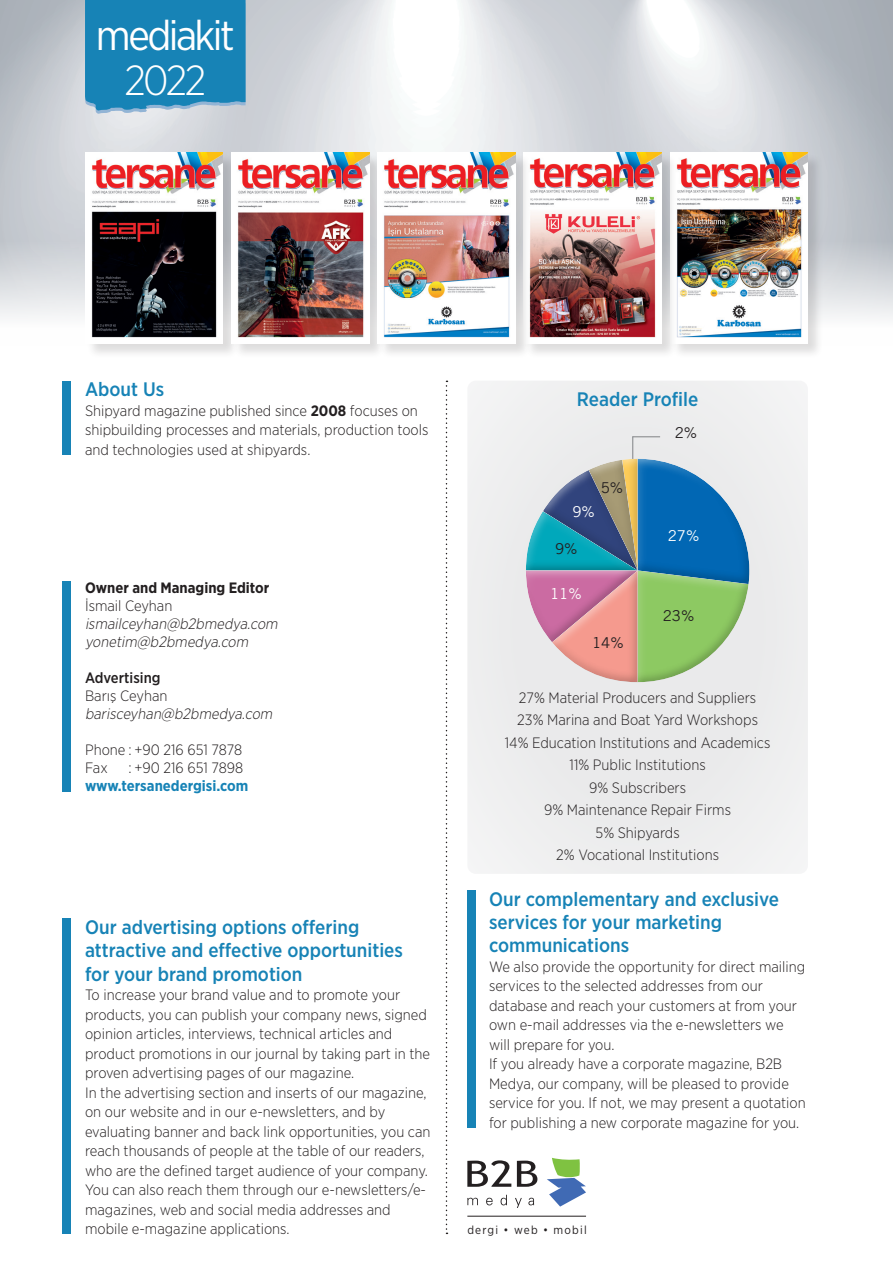
<style>
.page{position:relative;width:893px;height:1263px;background:#fff}
.page>*{position:absolute;margin:0;border:0;box-sizing:border-box;transform-origin:0 0}
.t1{font:42px "Gotham Narrow";letter-spacing:-.06em;color:#fff}
.t2{font:300 42px "Gotham Narrow";color:#fff}
.t3{font:500 19.5px/23.4px "Gotham Narrow";color:#1783b6}
.t4{font:300 15px/19.5px "Gotham Narrow";color:#231f20}
.t5{font:italic 300 15px/18px "Gotham Narrow";color:#231f20}
.t6{font:700 15px "Gotham Narrow";color:#231f20}
.t7{font:700 15px "Gotham Narrow";color:#1783b6}
.t8{font:15px "Trade Gothic TR";color:#231f20}
.t9{font:500 15px "Gotham Narrow";color:#231f20}
.t10{font:15px "Trade Gothic TR";color:#fff}
.t11{font:11.7px "Gotham Narrow";letter-spacing:.105em;color:#231f20}
.s1{font-weight:700}
</style>
<div class="page">
<img style="left:0;top:0;width:893px;height:318px">
<div style="left:467px;top:381px;width:341px;height:493px;background:#ededee;border-radius:9px"></div>
<svg style="left:446px;top:381px;width:1px;height:853px"></svg>
<svg style="left:467px;top:1198px;width:11px;height:7px"></svg>
<svg style="left:486px;top:1198px;width:7px;height:7px"></svg>
<svg style="left:501px;top:1195px;width:6px;height:10px"></svg>
<svg style="left:515px;top:1198px;width:7px;height:10px"></svg>
<svg style="left:528px;top:1198px;width:6px;height:7px"></svg>
<svg style="left:467px;top:1160px;width:70px;height:27px"></svg>
<svg style="left:547px;top:1158px;width:39px;height:48px"></svg>
<hr style="left:467px;top:1216px;width:119px;height:1px;background:#231f20">
<svg style="left:85px;top:0;width:161px;height:114px;background:#2488b9"></svg>
<div style="left:62px;top:381px;width:9px;height:74px;background:#1783b6"></div>
<div style="left:62px;top:581px;width:9px;height:210px;background:#1783b6"></div>
<div style="left:62px;top:918px;width:9px;height:316px;background:#1783b6"></div>
<div style="left:467px;top:890px;width:9px;height:238px;background:#1783b6"></div>
<div style="left:87px;top:154px;width:152px;height:205px;background:#231f20;opacity:.15"></div>
<img style="left:85px;top:152px;width:138px;height:191px">
<div style="left:233px;top:154px;width:152px;height:205px;background:#231f20;opacity:.15"></div>
<img style="left:231px;top:152px;width:138px;height:191px">
<div style="left:671px;top:154px;width:153px;height:205px;background:#231f20;opacity:.15"></div>
<img style="left:670px;top:152px;width:138px;height:191px">
<div style="left:525px;top:154px;width:152px;height:205px;background:#231f20;opacity:.15"></div>
<img style="left:524px;top:152px;width:137px;height:191px">
<div style="left:379px;top:154px;width:152px;height:205px;background:#231f20;opacity:.15"></div>
<img style="left:378px;top:152px;width:137px;height:191px">
<hr style="left:632px;top:436px;width:1px;height:33px;background:#808285">
<svg style="left:632px;top:436px;width:28px;height:1px"></svg>
<svg style="left:526px;top:459px;width:222px;height:223px"></svg>
<div style="left:635px;top:458px;width:96px;height:120px;background:#fff;opacity:.75"></div>
<div style="left:635px;top:478px;width:116px;height:109px;background:#231f20;opacity:.75"></div>
<h1 class="t1" style="left:96px;top:9px;width:140px">mediakit</h1>
<h1 class="t2" style="left:124px;top:54px;width:83px">2022</h1>
<h2 class="t3" style="left:85px;top:377px;width:81px">About Us</h2>
<p class="t4" style="left:85px;top:400px;width:345px">Shipyard magazine published since <span class="s1">2008</span> focuses on shipbuilding processes and materials, production tools and technologies used at shipyards.</p>
<p class="t6" style="left:85px;top:578px;width:186px">Owner and Managing Editor</p>
<p class="t4" style="left:85px;top:596px;width:89px">İsmail Ceyhan</p>
<p class="t5" style="left:85px;top:615px;width:197px">ismailceyhan@b2bmedya.com yonetim@b2bmedya.com</p>
<p class="t9" style="left:85px;top:669px;width:77px">Advertising</p>
<p class="t4" style="left:85px;top:686px;width:84px">Barış Ceyhan</p>
<p class="t5" style="left:85px;top:705px;width:192px">barisceyhan@b2bmedya.com</p>
<p class="t4" style="left:85px;top:741px;width:159px;line-height:18px">Phone : +90 216 651 7878<br>Fax</p>
<p class="t4" style="left:129px;top:758px;width:116px">: +90 216 651 7898</p>
<p class="t7" style="left:85px;top:776px;width:165px">www.tersanedergisi.com</p>
<h2 class="t3" style="left:85px;top:915px;width:319px">Our advertising options offering attractive and effective opportunities for your brand promotion</h2>
<p class="t4" style="left:85px;top:985px;width:347px">To increase your brand value and to promote your products, you can publish your company news, signed opinion articles, interviews, technical articles and product promotions in our journal by taking part in the proven advertising pages of our magazine.<br>In the advertising section and inserts of our magazine, on our website and in our e-newsletters, and by evaluating banner and back link opportunities, you can reach thousands of people at the table of our readers, who are the defined target audience of your company.<br>You can also reach them through our e-newsletters/e&shy;magazines, web and social media addresses and mobile e-magazine applications.</p>
<h2 class="t3" style="left:577px;top:387px;width:123px">Reader Profile</h2>
<p class="t8" style="left:601px;top:479px;width:24px">5%</p>
<p class="t10" style="left:572px;top:502px;width:24px">9%</p>
<p class="t8" style="left:555px;top:540px;width:24px">9%</p>
<p class="t10" style="left:550px;top:585px;width:33px">11%</p>
<p class="t8" style="left:592px;top:633px;width:33px">14%</p>
<p class="t8" style="left:675px;top:424px;width:24px">2%</p>
<p class="t10" style="left:668px;top:526px;width:33px">27%</p>
<p class="t8" style="left:663px;top:606px;width:33px">23%</p>
<p class="t4" style="left:505px;top:686px;width:267px;line-height:22.5px;text-align:center">27% Material Producers and Suppliers<br>23% Marina and Boat Yard Workshops<br>14% Education Institutions and Academics<br>11% Public Institutions<br>9% Subscribers<br>9% Maintenance Repair Firms<br>5% Shipyards<br>2% Vocational Institutions</p>
<h2 class="t3" style="left:489px;top:887px;width:291px">Our complementary and exclusive services for your marketing communications</h2>
<p class="t4" style="left:489px;top:956px;width:318px">We also provide the opportunity for direct mailing services to the selected addresses from our database and reach your customers at from your own e-mail addresses via the e-newsletters we will prepare for you.<br>If you already have a corporate magazine, B2B Medya, our company, will be pleased to provide service for you. If not, we may present a quotation for publishing a new corporate magazine for you.</p>
<p class="t11" style="left:467px;top:1223px;width:121px">dergi • web • mobil</p>
</div>
